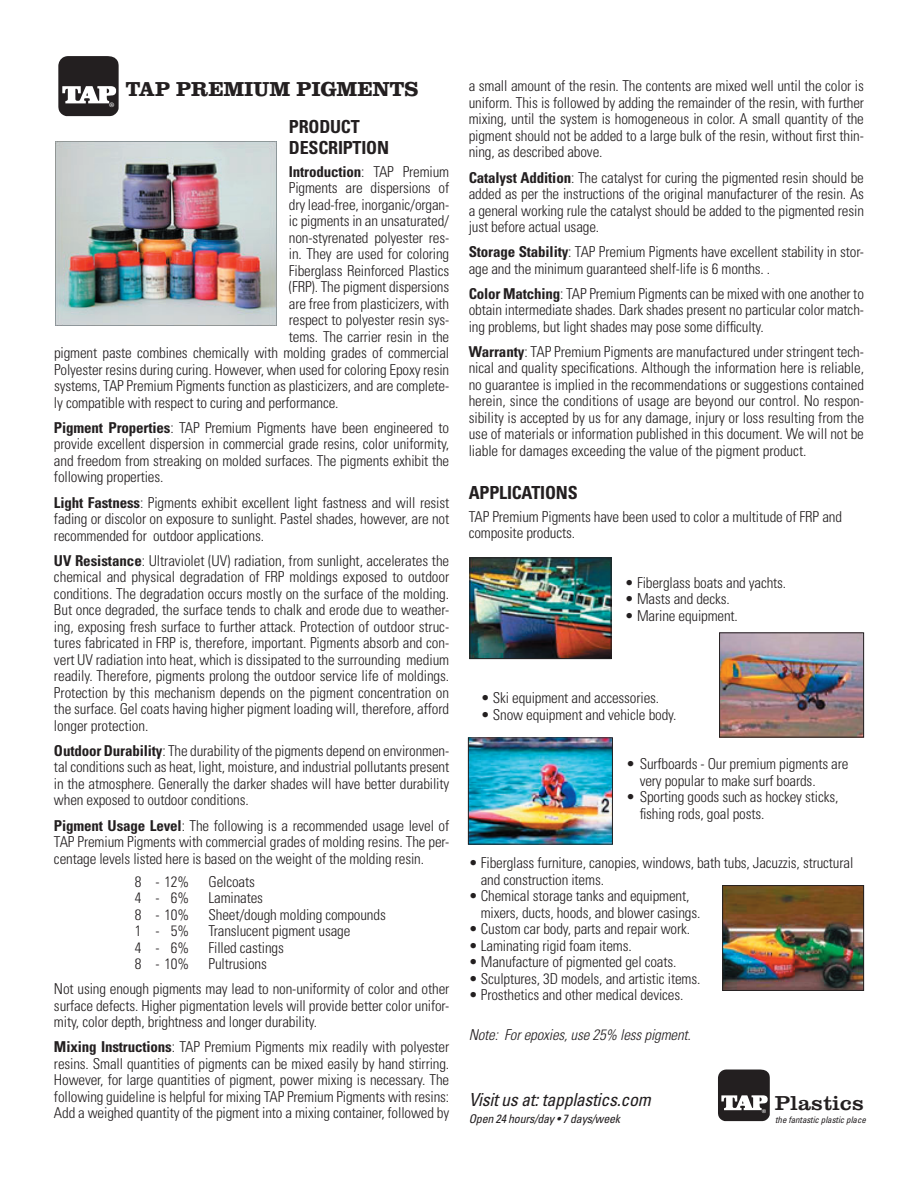
<style>
.page{position:relative;width:918px;height:1188px;background:#fff}
.page>*{position:absolute;margin:0;border:0;box-sizing:border-box;transform-origin:0 0}
.t1{font:700 21px "Clarendon";letter-spacing:-.01em;color:#231f20}
.t2{font:21px "Clarendon";letter-spacing:.01em;color:#231f20;scale:1.1 1}
.t3{font:700 condensed 18px/21px "Univers";letter-spacing:-.01em;color:#231f20}
.t4{font:italic condensed 18px "Univers";letter-spacing:-.02em;color:#231f20}
.t5{font:300 condensed 15px/16.5px "Univers";letter-spacing:-.01em;color:#231f20;text-align:justify}
.t6{font:italic 300 condensed 15px "Univers";letter-spacing:-.01em;color:#231f20}
.t7{font:700 condensed 15px "Univers";letter-spacing:-.01em;color:#231f20}
.t8{font:italic condensed 12px "Univers";letter-spacing:-.02em;color:#231f20}
.t9{font:italic condensed 9px "Univers";letter-spacing:-.01em;color:#231f20}
.t10{font:6.6px "Clarendon";color:#fff}
.t11{font:5.7px "Clarendon";color:#fff}
.s1{font-weight:300}
.s2{font-weight:700}
</style>
<div class="page">
<img style="left:472px;top:559px;width:137px;height:98px">
<div style="left:470px;top:557px;width:141px;height:102px;border:1px solid #231f20"></div>
<img style="left:56px;top:141px;width:221px;height:184px">
<svg style="left:58px;top:56px;width:61px;height:60px"></svg>
<svg style="left:718px;top:1070px;width:52px;height:51px;background:#4e4b4b"></svg>
<img style="left:721px;top:634px;width:141px;height:102px">
<div style="left:719px;top:632px;width:145px;height:106px;border:1px solid #231f20"></div>
<img style="left:470px;top:739px;width:141px;height:104px">
<div style="left:468px;top:737px;width:145px;height:108px;border:1px solid #231f20"></div>
<img style="left:724px;top:887px;width:138px;height:102px">
<div style="left:722px;top:885px;width:142px;height:106px;border:1px solid #231f20"></div>
<h1 class="t1" style="left:126px;top:77px;width:295px">TAP PREMIUM PIGMENTS</h1>
<p class="t3" style="left:289px;top:116px;width:102px">PRODUCT<br>DESCRIPTION</p>
<p class="t7" style="left:289px;top:162px;width:162px">Introduction<span class="s1">: TAP Premium</span></p>
<p class="t5" style="left:289px;top:180px;width:162px">Pigments are dispersions of</p>
<p class="t5" style="left:289px;top:196px;width:162px">dry lead-free, inorganic/organ-</p>
<p class="t5" style="left:289px;top:213px;width:162px">ic pigments in an unsaturated/</p>
<p class="t5" style="left:289px;top:229px;width:162px">non-styrenated polyester res-</p>
<p class="t5" style="left:289px;top:246px;width:162px">in. They are used for coloring</p>
<p class="t5" style="left:289px;top:262px;width:162px">Fiberglass Reinforced Plastics</p>
<p class="t5" style="left:289px;top:279px;width:162px">(FRP). The pigment dispersions</p>
<p class="t5" style="left:289px;top:295px;width:162px">are free from plasticizers, with</p>
<p class="t5" style="left:289px;top:312px;width:162px">respect to polyester resin sys-</p>
<p class="t5" style="left:289px;top:328px;width:162px">tems. The carrier resin in the</p>
<p class="t5" style="left:54px;top:345px;width:397px">pigment paste combines chemically with molding grades of commercial</p>
<p class="t5" style="left:54px;top:361px;width:397px">Polyester resins during curing. However, when used for coloring Epoxy resin</p>
<p class="t5" style="left:54px;top:378px;width:397px">systems, TAP Premium Pigments function as plasticizers, and are complete-</p>
<p class="t5" style="left:54px;top:394px;width:286px">ly compatible with respect to curing and performance.</p>
<p class="t5" style="left:54px;top:419px;width:397px"><span class="s2">Pigment Properties</span>: TAP Premium Pigments have been engineered to provide excellent dispersion in commercial grade resins, color uniformity, and freedom from streaking on molded surfaces. The pigments exhibit the following properties.</p>
<p class="t5" style="left:54px;top:494px;width:397px"><span class="s2">Light Fastness</span>: Pigments exhibit excellent light fastness and will resist fading or discolor on exposure to sunlight. Pastel shades, however, are not recommended for outdoor applications.</p>
<p class="t5" style="left:54px;top:552px;width:397px"><span class="s2">UV Resistance</span>: Ultraviolet (UV) radiation, from sunlight, accelerates the chemical and physical degradation of FRP moldings exposed to outdoor conditions. The degradation occurs mostly on the surface of the molding.<br>But once degraded, the surface tends to chalk and erode due to weather&shy;ing, exposing fresh surface to further attack. Protection of outdoor struc&shy;tures fabricated in FRP is, therefore, important. Pigments absorb and con&shy;vert UV radiation into heat, which is dissipated to the surrounding medium readily. Therefore, pigments prolong the outdoor service life of moldings.<br>Protection by this mechanism depends on the pigment concentration on the surface. Gel coats having higher pigment loading will, therefore, afford longer protection.</p>
<p class="t5" style="left:54px;top:742px;width:397px"><span class="s2">Outdoor Durability</span>: The durability of the pigments depend on environmen&shy;tal conditions such as heat, light, moisture, and industrial pollutants present in the atmosphere. Generally the darker shades will have better durability when exposed to outdoor conditions.</p>
<p class="t5" style="left:54px;top:817px;width:397px"><span class="s2">Pigment Usage Level</span>: The following is a recommended usage level of TAP Premium Pigments with commercial grades of molding resins. The per&shy;centage levels listed here is based on the weight of the molding resin.</p>
<p class="t5" style="left:135px;top:873px;width:56px">8 - 12%</p>
<p class="t5" style="left:208px;top:873px;width:48px">Gelcoats</p>
<p class="t5" style="left:135px;top:889px;width:56px">4 - 6%</p>
<p class="t5" style="left:208px;top:889px;width:56px">Laminates</p>
<p class="t5" style="left:135px;top:906px;width:56px">8 - 10%</p>
<p class="t5" style="left:208px;top:906px;width:179px">Sheet/dough molding compounds</p>
<p class="t5" style="left:135px;top:922px;width:56px">1 - 5%</p>
<p class="t5" style="left:208px;top:922px;width:143px">Translucent pigment usage</p>
<p class="t5" style="left:135px;top:939px;width:56px">4 - 6%</p>
<p class="t5" style="left:208px;top:939px;width:77px">Filled castings</p>
<p class="t5" style="left:135px;top:955px;width:56px">8 - 10%</p>
<p class="t10" style="left:109px;top:101px;width:7px">®</p>
<p class="t5" style="left:54px;top:951px;width:397px;line-height:25.2px;text-indent:154px">Pultrusions<br>Not using enough pigments may lead to non-uniformity of color and other</p>
<p class="t5" style="left:54px;top:997px;width:397px">surface defects. Higher pigmentation levels will provide better color unifor&shy;mity, color depth, brightness and longer durability.</p>
<p class="t5" style="left:54px;top:1039px;width:397px"><span class="s2">Mixing Instructions</span>: TAP Premium Pigments mix readily with polyester resins. Small quantities of pigments can be mixed easily by hand stirring.<br>However, for large quantities of pigment, power mixing is necessary. The following guideline is helpful for mixing TAP Premium Pigments with resins:<br>Add a weighed quantity of the pigment into a mixing container, followed by</p>
<p class="t5" style="left:469px;top:78px;width:397px">a small amount of the resin. The contents are mixed well until the color is uniform. This is followed by adding the remainder of the resin, with further mixing, until the system is homogeneous in color. A small quantity of the pigment should not be added to a large bulk of the resin, without first thin&shy;ning, as described above.</p>
<p class="t5" style="left:469px;top:169px;width:397px"><span class="s2">Catalyst Addition</span>: The catalyst for curing the pigmented resin should be added as per the instructions of the original manufacturer of the resin. As a general working rule the catalyst should be added to the pigmented resin just before actual usage.</p>
<p class="t5" style="left:469px;top:244px;width:397px"><span class="s2">Storage Stability</span>: TAP Premium Pigments have excellent stability in stor&shy;age and the minimum guaranteed shelf-life is 6 months. .</p>
<p class="t5" style="left:469px;top:285px;width:397px"><span class="s2">Color Matching</span>: TAP Premium Pigments can be mixed with one another to obtain intermediate shades. Dark shades present no particular color match&shy;ing problems, but light shades may pose some difficulty.</p>
<p class="t5" style="left:469px;top:343px;width:397px"><span class="s2">Warranty</span>: TAP Premium Pigments are manufactured under stringent tech&shy;nical and quality specifications. Although the information here is reliable, no guarantee is implied in the recommendations or suggestions contained herein, since the conditions of usage are beyond our control. No respon&shy;sibility is accepted by us for any damage, injury or loss resulting from the use of materials or information published in this document. We will not be liable for damages exceeding the value of the pigment product.</p>
<p class="t3" style="left:469px;top:482px;width:110px">APPLICATIONS</p>
<p class="t5" style="left:469px;top:508px;width:375px">TAP Premium Pigments have been used to color a multitude of FRP and composite products.</p>
<p class="t5" style="left:625px;top:574px;width:163px">• Fiberglass boats and yachts.</p>
<p class="t5" style="left:625px;top:591px;width:106px">• Masts and decks.</p>
<p class="t5" style="left:625px;top:607px;width:114px">• Marine equipment.</p>
<p class="t5" style="left:481px;top:690px;width:180px">• Ski equipment and accessories.</p>
<p class="t5" style="left:481px;top:706px;width:197px">• Snow equipment and vehicle body.</p>
<p class="t5" style="left:640px;top:756px;width:210px;text-indent:-13px">• Surfboards - Our premium pigments are very popular to make surf boards.</p>
<p class="t5" style="left:640px;top:789px;width:200px;text-indent:-13px">• Sporting goods such as hockey sticks, fishing rods, goal posts.</p>
<p class="t5" style="left:481px;top:855px;width:374px;text-indent:-12px">• Fiberglass furniture, canopies, windows, bath tubs, Jacuzzis, structural and construction items.</p>
<p class="t5" style="left:481px;top:888px;width:221px;text-indent:-12px">• Chemical storage tanks and equipment, mixers, ducts, hoods, and blower casings.</p>
<p class="t5" style="left:469px;top:921px;width:223px">• Custom car body, parts and repair work.</p>
<p class="t5" style="left:469px;top:937px;width:165px">• Laminating rigid foam items.</p>
<p class="t5" style="left:469px;top:954px;width:209px">• Manufacture of pigmented gel coats.</p>
<p class="t5" style="left:469px;top:970px;width:233px">• Sculptures, 3D models, and artistic items.</p>
<p class="t5" style="left:469px;top:987px;width:216px">• Prosthetics and other medical devices.</p>
<p class="t6" style="left:469px;top:1025px;width:224px">Note: For epoxies, use 25% less pigment.</p>
<p class="t4" style="left:469px;top:1088px;width:183px">Visit us at: tapplastics.com</p>
<p class="t8" style="left:469px;top:1111px;width:153px">Open 24 hours/day • 7 days/week</p>
<p class="t11" style="left:762px;top:1108px;width:6px">®</p>
<h1 class="t2" style="left:775px;top:1091px;width:82px">Plastics</h1>
<p class="t9" style="left:775px;top:1114px;width:92px">the fantastic plastic place</p>
</div>
